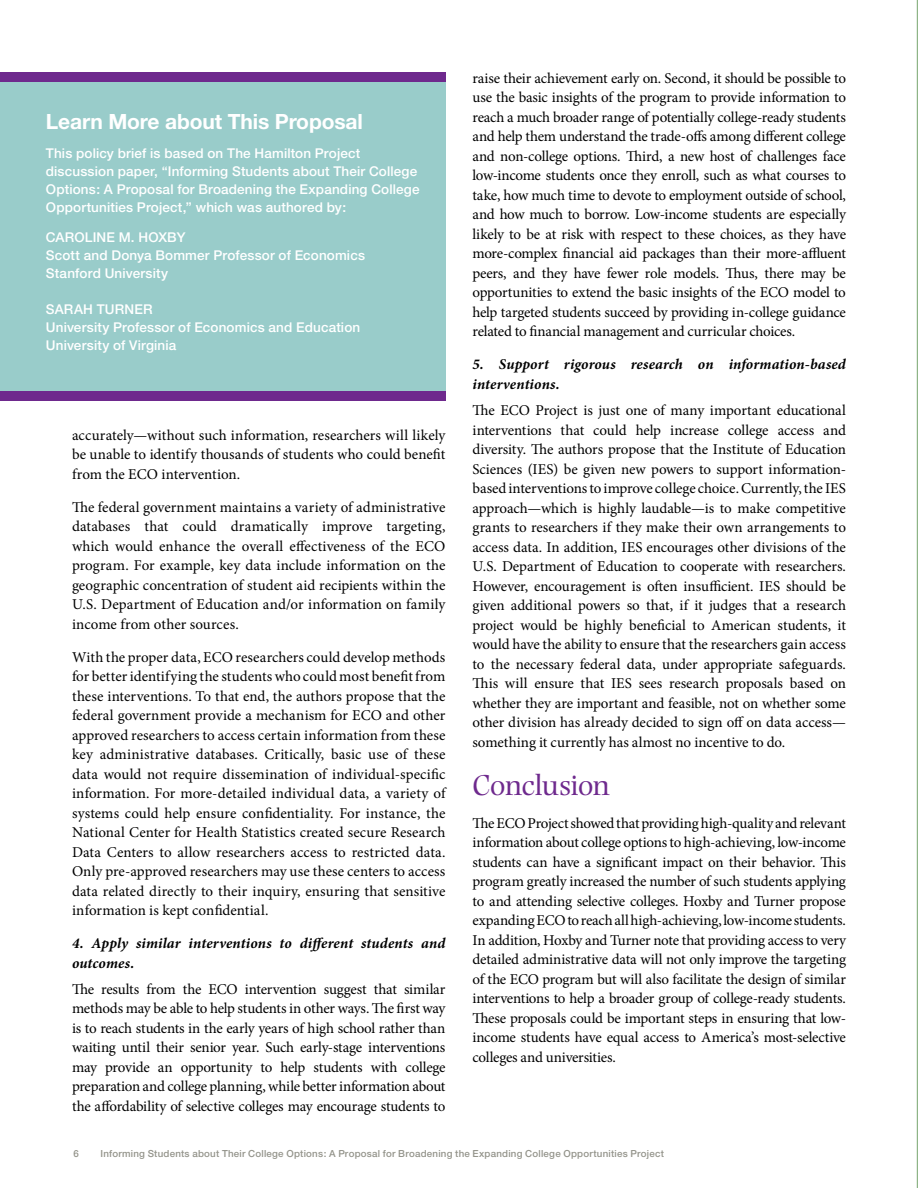
<style>
.page{position:relative;width:918px;height:1188px;background:#fff}
.page>*{position:absolute;margin:0;border:0;box-sizing:border-box;transform-origin:0 0}
.t1{font:30px "Photina MT Std";letter-spacing:-.015em;color:#6e298d}
.t2{font:700 21px "Helvetica Neue";letter-spacing:-.005em;color:#fff}
.t3{font:15px/19.5px "Minion Pro";letter-spacing:-.005em;color:#000;text-align:justify}
.t4{font:italic 700 15px/19.5px "Minion Pro";letter-spacing:.005em;color:#000}
.t5{font:500 13.5px/18px "Helvetica Neue";letter-spacing:.01em;color:#fff}
.t6{font:500 9.75px "Helvetica Neue";letter-spacing:.02em;color:#94948b}
</style>
<div class="page">
<svg style="left:916px;top:0;width:2px;height:1188px;background:#b9d1b5"></svg>
<div style="left:0;top:72px;width:445px;height:324px;background:#99ccca"></div>
<div style="left:0;top:392px;width:445px;height:9px;background:#6e298d"></div>
<div style="left:0;top:72px;width:445px;height:9px;background:#6e298d"></div>
<h2 class="t2" style="left:46px;top:109px;width:318px">Learn More about This Proposal</h2>
<p class="t5" style="left:46px;top:144px;width:375px">This policy brief is based on The Hamilton Project discussion paper, “Informing Students about Their College Options: A Proposal for Broadening the Expanding College Opportunities Project,” which was authored by:</p>
<p class="t5" style="left:46px;top:228px;width:20px">Caroline</p>
<p class="t5" style="left:46px;top:228px;width:321px;text-indent:73px">M. Hoxby<br>Scott and Donya Bommer Professor of Economics<br>Stanford University</p>
<p class="t5" style="left:46px;top:300px;width:316px">Sarah Turner<br>University Professor of Economics and Education<br>University of Virginia</p>
<p class="t3" style="left:72px;top:425px;width:375px">accurately—without such information, researchers will likely be unable to identify thousands of students who could benefit from the ECO intervention.</p>
<p class="t3" style="left:72px;top:497px;width:375px">The federal government maintains a variety of administrative databases that could dramatically improve targeting, which would enhance the overall effectiveness of the ECO program. For example, key data include information on the geographic concentration of student aid recipients within the U.S. Department of Education and/or information on family income from other sources.</p>
<p class="t3" style="left:72px;top:647px;width:375px">With the proper data, ECO researchers could develop methods for better identifying the students who could most benefit from these interventions. To that end, the authors propose that the federal government provide a mechanism for ECO and other approved researchers to access certain information from these key administrative databases. Critically, basic use of these data would not require dissemination of individual-specific information. For more-detailed individual data, a variety of systems could help ensure confidentiality. For instance, the National Center for Health Statistics created secure Research Data Centers to allow researchers access to restricted data.<br>Only pre-approved researchers may use these centers to access data related directly to their inquiry, ensuring that sensitive information is kept confidential.</p>
<p class="t4" style="left:72px;top:933px;width:375px">4. Apply similar interventions to different students and outcomes.</p>
<p class="t3" style="left:72px;top:979px;width:375px">The results from the ECO intervention suggest that similar methods may be able to help students in other ways. The first way is to reach students in the early years of high school rather than waiting until their senior year. Such early-stage interventions may provide an opportunity to help students with college preparation and college planning, while better information about the affordability of selective colleges may encourage students to</p>
<p class="t3" style="left:472px;top:68px;width:375px">raise their achievement early on. Second, it should be possible to use the basic insights of the program to provide information to reach a much broader range of potentially college-ready students and help them understand the trade-offs among different college and non-college options. Third, a new host of challenges face low-income students once they enroll, such as what courses to take, how much time to devote to employment outside of school, and how much to borrow. Low-income students are especially likely to be at risk with respect to these choices, as they have more-complex financial aid packages than their more-affluent peers, and they have fewer role models. Thus, there may be opportunities to extend the basic insights of the ECO model to help targeted students succeed by providing in-college guidance related to financial management and curricular choices.</p>
<p class="t4" style="left:472px;top:355px;width:375px">5. Support rigorous research on information-based interventions.</p>
<p class="t3" style="left:472px;top:401px;width:375px">The ECO Project is just one of many important educational interventions that could help increase college access and diversity. The authors propose that the Institute of Education Sciences (IES) be given new powers to support information&shy;based interventions to improve college choice. Currently, the IES approach—which is highly laudable—is to make competitive grants to researchers if they make their own arrangements to access data. In addition, IES encourages other divisions of the U.S. Department of Education to cooperate with researchers.<br>However, encouragement is often insufficient. IES should be given additional powers so that, if it judges that a research project would be highly beneficial to American students, it would have the ability to ensure that the researchers gain access to the necessary federal data, under appropriate safeguards.<br>This will ensure that IES sees research proposals based on whether they are important and feasible, not on whether some other division has already decided to sign off on data access— something it currently has almost no incentive to do.</p>
<h1 class="t1" style="left:472px;top:768px;width:139px">Conclusion</h1>
<p class="t3" style="left:472px;top:813px;width:375px">The ECO Project showed that providing high-quality and relevant information about college options to high-achieving, low-income students can have a significant impact on their behavior. This program greatly increased the number of such students applying to and attending selective colleges. Hoxby and Turner propose expanding ECO to reach all high-achieving, low-income students.<br>In addition, Hoxby and Turner note that providing access to very detailed administrative data will not only improve the targeting of the ECO program but will also facilitate the design of similar interventions to help a broader group of college-ready students.<br>These proposals could be important steps in ensuring that low&shy;income students have equal access to America’s most-selective colleges and universities.</p>
<p class="t6" style="left:74px;top:1147px;width:7px">6</p>
<p class="t6" style="left:100px;top:1147px;width:565px">Informing Students about Their College Options: A Proposal for Broadening the Expanding College Opportunities Project</p>
</div>
